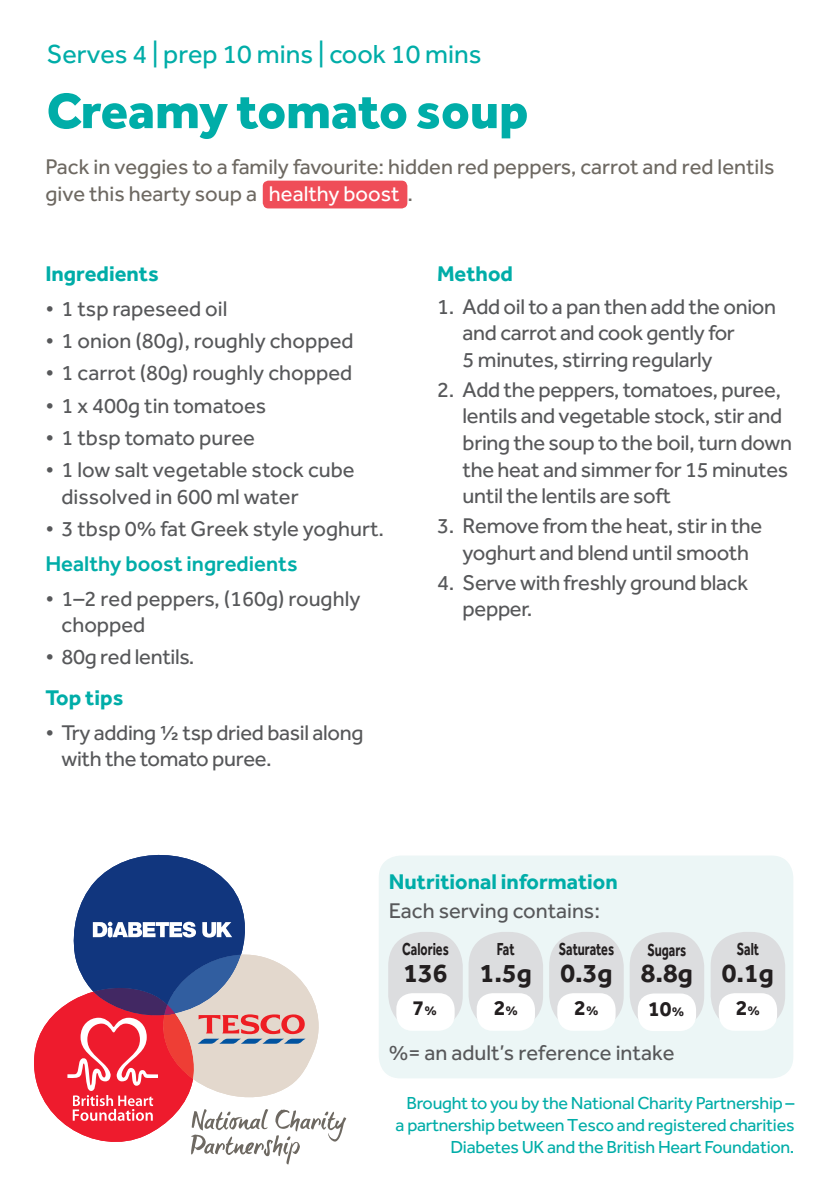
<style>
.page{position:relative;width:840px;height:1191px;background:#fff}
.page>*{position:absolute;margin:0;border:0;box-sizing:border-box;transform-origin:0 0}
.Paragraph_Style_1{font:800 51.2px "Effra";color:#00ada8}
.t1{font:27px "Effra";color:#00ada8}
.t2{font:700 27px "Effra";color:#231f20}
.t3{font:22px/26.6px "Effra";letter-spacing:-.015em;color:#57585a}
.t4{font:22px/26.4px "Effra";color:#6e6962}
.t5{font:700 22px "Effra";color:#00ada8}
.t6{font:500 22px "Effra";color:#00ada8}
.t7{font:700 21.6px "Effra";color:#231f20}
.Paragraph_Style_1-2{font:18px/22px "Effra";letter-spacing:-.015em;color:#00ada8;text-align:right}
.t8{font:700 18px "Effra";color:#231f20;scale:.7 1}
.s1{color:#fff}
.s2{font-size:13.4px}
</style>
<div class="page">
<div style="left:262px;top:181px;width:145px;height:27px;background:#ef4d58;border-radius:6px"></div>
<svg style="left:34px;top:854px;width:312px;height:310px"></svg>
<hr style="left:108px;top:927px;width:4px;height:10px;background:#fff;border-radius:2px">
<div style="left:377px;top:854px;width:416px;height:225px;background:#ecf6f6;border-radius:23px"></div>
<div style="left:376px;top:853px;width:418px;height:227px;border:2px solid #fff;border-radius:23px"></div>
<div style="left:388px;top:932px;width:74px;height:97px;background:#dcdddf;border-radius:34px"></div>
<div style="left:396px;top:993px;width:58px;height:37px;background:#fff;border-radius:16px"></div>
<div style="left:629px;top:932px;width:74px;height:97px;background:#dcdddf;border-radius:34px"></div>
<div style="left:637px;top:993px;width:58px;height:38px;background:#fff;border-radius:16px"></div>
<div style="left:710px;top:932px;width:74px;height:97px;background:#dcdddf;border-radius:34px"></div>
<div style="left:718px;top:993px;width:58px;height:37px;background:#fff;border-radius:16px"></div>
<div style="left:468px;top:932px;width:75px;height:97px;background:#dcdddf;border-radius:34px"></div>
<div style="left:476px;top:993px;width:58px;height:37px;background:#fff;border-radius:16px"></div>
<div style="left:549px;top:932px;width:74px;height:97px;background:#dcdddf;border-radius:34px"></div>
<div style="left:557px;top:993px;width:58px;height:37px;background:#fff;border-radius:16px"></div>
<p class="t1" style="left:47px;top:39px;width:436px">Serves 4 | prep 10 mins | cook 10 mins</p>
<p class="Paragraph_Style_1" style="left:47px;top:79px;width:483px">Creamy tomato soup</p>
<p class="t4" style="left:45px;top:154px;width:730px">Pack in veggies to a family favourite: hidden red peppers, carrot and red lentils give this hearty soup a <span class="s1">healthy boost</span> .</p>
<p class="t5" style="left:45px;top:260px;width:115px">Ingredients</p>
<p class="t3" style="left:45px;top:295px;width:183px">• 1 tsp rapeseed oil</p>
<p class="t3" style="left:45px;top:327px;width:309px">• 1 onion (80g), roughly chopped</p>
<p class="t3" style="left:45px;top:359px;width:308px">• 1 carrot (80g) roughly chopped</p>
<p class="t3" style="left:45px;top:392px;width:222px">• 1 x 400g tin tomatoes</p>
<p class="t3" style="left:45px;top:424px;width:211px">• 1 tbsp tomato puree</p>
<p class="t3" style="left:61px;top:456px;width:294px;text-indent:-16px">• 1 low salt vegetable stock cube dissolved in 600 ml water</p>
<p class="t3" style="left:45px;top:515px;width:340px">• 3 tbsp 0% fat Greek style yoghurt.</p>
<p class="t6" style="left:45px;top:550px;width:253px">Healthy boost ingredients</p>
<p class="t3" style="left:61px;top:584px;width:300px;text-indent:-16px">• 1–2 red peppers, (160g) roughly chopped</p>
<p class="t3" style="left:45px;top:643px;width:151px">• 80g red lentils.</p>
<p class="t5" style="left:45px;top:684px;width:79px">Top tips</p>
<p class="t3" style="left:61px;top:719px;width:303px;text-indent:-16px">• Try adding ½ tsp dried basil along with the tomato puree.</p>
<p class="t5" style="left:437px;top:260px;width:77px">Method</p>
<p class="t3" style="left:462px;top:292px;width:315px;text-indent:-26px">1. Add oil to a pan then add the onion and carrot and cook gently for<br>5 minutes, stirring regularly</p>
<p class="t3" style="left:462px;top:376px;width:331px;text-indent:-26px">2. Add the peppers, tomatoes, puree, lentils and vegetable stock, stir and bring the soup to the boil, turn down the heat and simmer for 15 minutes until the lentils are soft</p>
<p class="t3" style="left:437px;top:512px;width:326px;text-align:center">3. Remove from the heat, stir in the yoghurt and blend until smooth</p>
<p class="t3" style="left:462px;top:569px;width:287px;text-indent:-26px">4. Serve with freshly ground black pepper.</p>
<p class="t5" style="left:388px;top:868px;width:230px">Nutritional information</p>
<p class="t3" style="left:388px;top:897px;width:212px">Each serving contains:</p>
<p class="t8" style="left:402px;top:938px;width:68px">Calories</p>
<p class="t8" style="left:496px;top:938px;width:27px">Fat</p>
<p class="t8" style="left:558px;top:938px;width:80px">Saturates</p>
<p class="t8" style="left:647px;top:938px;width:57px">Sugars</p>
<p class="t8" style="left:736px;top:938px;width:33px">Salt</p>
<p class="t2" style="left:403px;top:956px;width:46px">136</p>
<p class="t2" style="left:479px;top:956px;width:54px">1.5g</p>
<p class="t2" style="left:560px;top:956px;width:54px">0.3g</p>
<p class="t2" style="left:640px;top:956px;width:54px">8.8g</p>
<p class="t2" style="left:721px;top:956px;width:54px">0.1g</p>
<p class="t7" style="left:412px;top:995px;width:26px">7<span class="s2">%</span></p>
<p class="t7" style="left:493px;top:995px;width:26px">2<span class="s2">%</span></p>
<p class="t7" style="left:574px;top:995px;width:26px">2<span class="s2">%</span></p>
<p class="t7" style="left:647px;top:995px;width:37px">10<span class="s2">%</span></p>
<p class="t7" style="left:735px;top:995px;width:26px">2<span class="s2">%</span></p>
<p class="t3" style="left:388px;top:1038px;width:287px">%= an adult’s reference intake</p>
<p class="Paragraph_Style_1-2" style="left:395px;top:1091px;width:400px">Brought to you by the National Charity Partnership – a partnership between Tesco and registered charities<br>Diabetes UK and the British Heart Foundation.</p>
</div>
